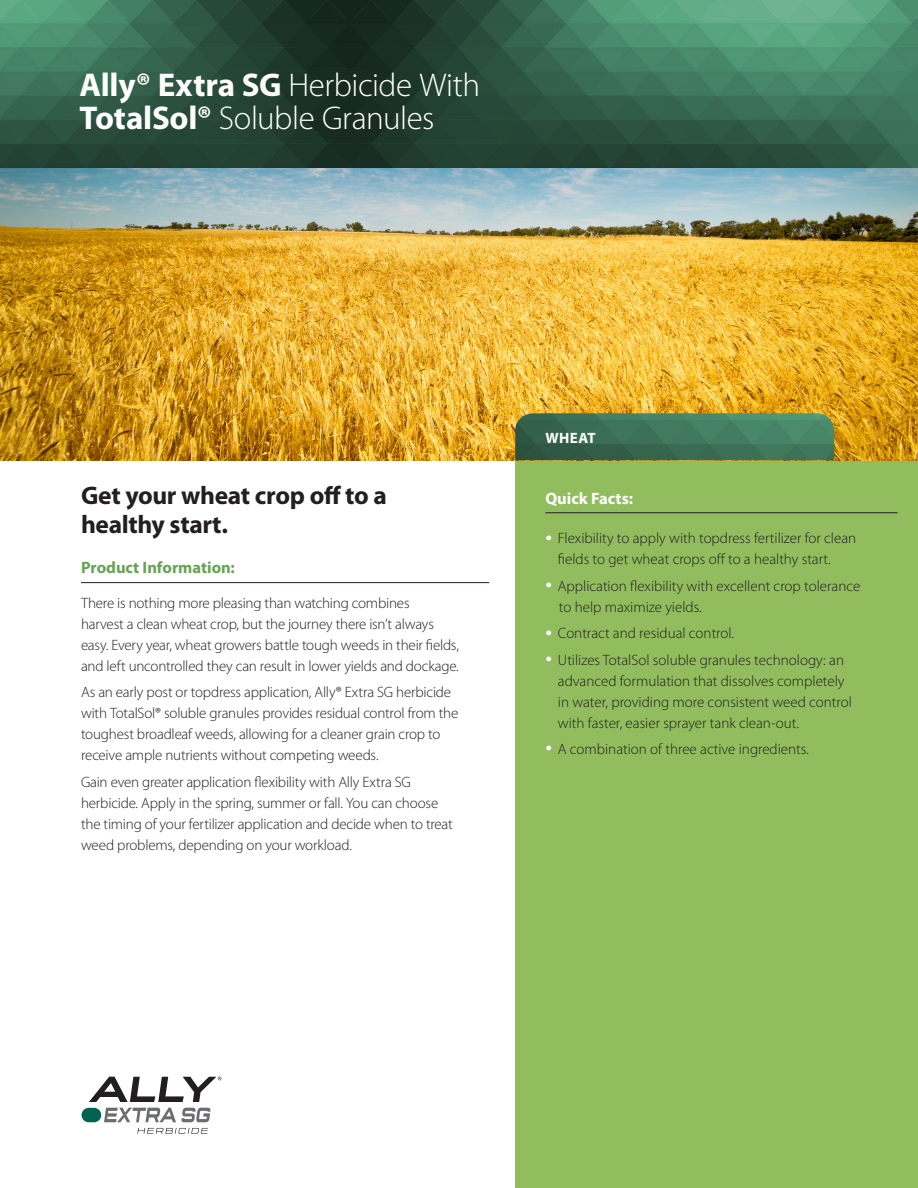
<style>
.page{position:relative;width:918px;height:1188px;background:#fff}
.page>*{position:absolute;margin:0;border:0;box-sizing:border-box;transform-origin:0 0}
.t1{font:300 33px/33px "Myriad Pro";letter-spacing:-.01em;color:#fff}
.Headline{font:700 25.5px/28.5px "Myriad Pro";letter-spacing:-.015em;color:#231f20}
.Green_subheaders_w_r{font:700 16.5px "Myriad Pro";color:#65a453}
.t2{font:700 16.5px "Myriad Pro";color:#fff}
.body_text{font:300 15px/21px "Myriad Pro";letter-spacing:-.01em;color:#231f20}
.subheadder{font:700 15px "Myriad Pro";letter-spacing:.025em;color:#fff}
.s1{font-weight:700}
.s2{font-size:27px;color:#fff}
</style>
<div class="page">
<div style="left:515px;top:167px;width:403px;height:1021px;background:#91bd5e"></div>
<img style="left:0;top:167px;width:918px;height:293px">
<hr style="left:81px;top:582px;width:408px;height:1px;background:#231f20">
<hr style="left:545px;top:512px;width:353px;height:1px;background:#231f20">
<img style="left:515px;top:413px;width:319px;height:47px">
<img style="left:0;top:0;width:918px;height:167px">
<svg style="left:104px;top:1108px;width:107px;height:14px"></svg>
<svg style="left:137px;top:1128px;width:71px;height:6px"></svg>
<div style="left:82px;top:1108px;width:19px;height:14px;background:#026350;border-radius:7px"></div>
<svg style="left:89px;top:1077px;width:132px;height:25px"></svg>
<p class="t1" style="left:80px;top:68px;width:402px"><span class="s1">Ally® Extra SG</span> Herbicide With<br><span class="s1">TotalSol®</span> Soluble Granules</p>
<p class="Headline" style="left:81px;top:481px;width:308px">Get your wheat crop off to a healthy start.</p>
<p class="Green_subheaders_w_r" style="left:81px;top:557px;width:155px">Product Information:</p>
<p class="body_text" style="left:81px;top:592px;width:380px">There is nothing more pleasing than watching combines<br>harvest a clean wheat crop, but the journey there isn’t always easy. Every year, wheat growers battle tough weeds in their fields, and left uncontrolled they can result in lower yields and dockage.</p>
<p class="body_text" style="left:81px;top:682px;width:379px">As an early post or topdress application, Ally® Extra SG herbicide with TotalSol® soluble granules provides residual control from the toughest broadleaf weeds, allowing for a cleaner grain crop to receive ample nutrients without competing weeds.</p>
<p class="body_text" style="left:81px;top:771px;width:373px">Gain even greater application flexibility with Ally Extra SG herbicide. Apply in the spring, summer or fall. You can choose the timing of your fertilizer application and decide when to treat weed problems, depending on your workload.</p>
<p class="subheadder" style="left:546px;top:428px;width:52px">WHEAT</p>
<p class="t2" style="left:545px;top:488px;width:89px">Quick Facts:</p>
<p class="body_text" style="left:558px;top:528px;width:300px;text-indent:-12px"><span class="s2">•</span> Flexibility to apply with topdress fertilizer for clean fields to get wheat crops off to a healthy start.</p>
<p class="body_text" style="left:559px;top:575px;width:303px;text-indent:-14px"><span class="s2">•</span> Application flexibility with excellent crop tolerance to help maximize yields.</p>
<p class="body_text" style="left:545px;top:623px;width:190px"><span class="s2">•</span> Contract and residual control.</p>
<p class="body_text" style="left:558px;top:649px;width:296px;text-indent:-12px"><span class="s2">•</span> Utilizes TotalSol soluble granules technology: an advanced formulation that dissolves completely in water, providing more consistent weed control with faster, easier sprayer tank clean-out.</p>
<p class="body_text" style="left:545px;top:738px;width:265px"><span class="s2">•</span> A combination of three active ingredients.</p>
</div>
